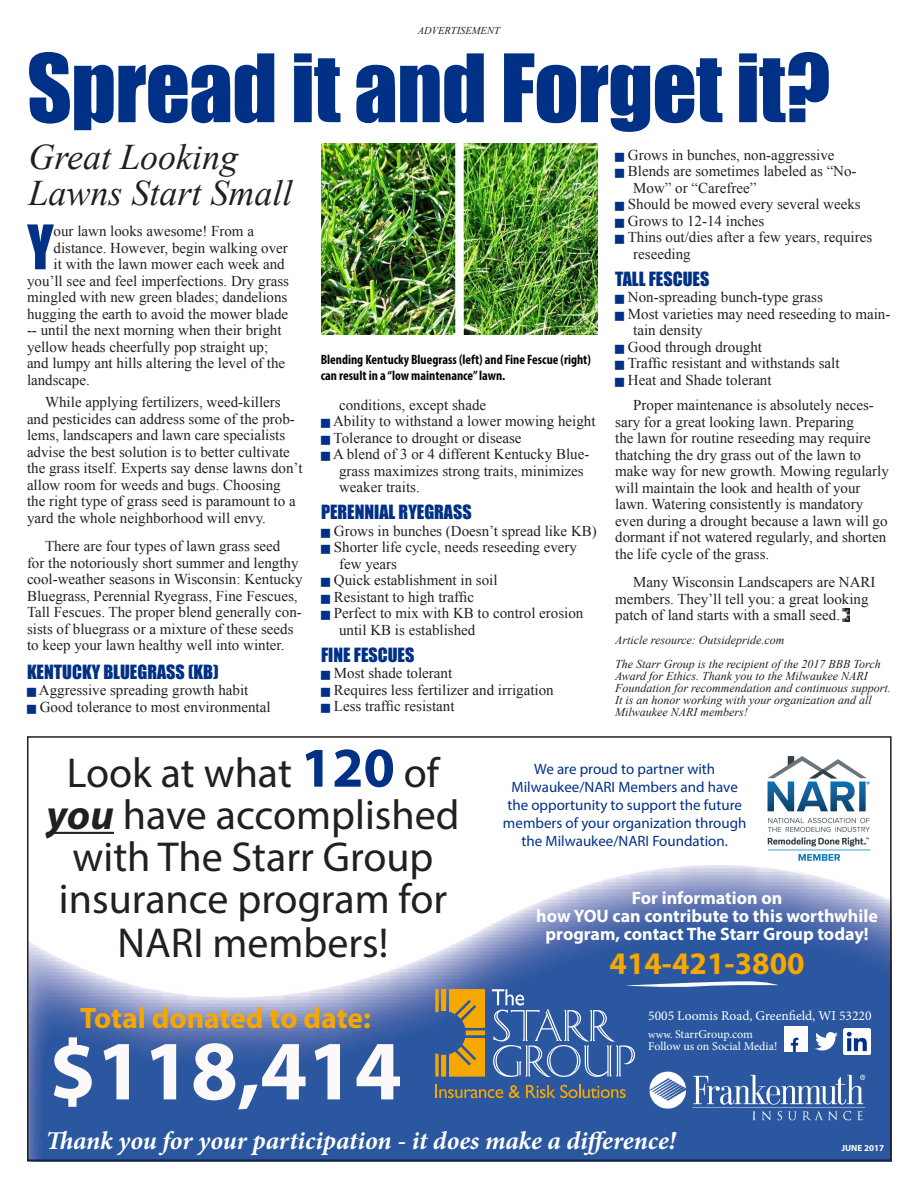
<style>
.page{position:relative;width:918px;height:1188px;background:#fff}
.page>*{position:absolute;margin:0;border:0;box-sizing:border-box;transform-origin:0 0}
.t1{font:87px "Impact";letter-spacing:-.01em;color:#003186}
.t2{font:700 85.05px "Myriad Pro";color:#fbf9f9}
.t3{font:56.7px "Impact";color:#003186}
.t4{font:42px/44.7px "Myriad Pro";color:#231f20;text-align:center}
.t5{font:italic 36px/36px "Times New Roman";color:#231f20}
.t6{font:700 31.5px "Myriad Pro";color:#f6a800}
.t7{font:700 29.7px "Myriad Pro";color:#f6a800}
.t8{font:italic 700 25.8px "Minion Pro";letter-spacing:-.005em;color:#fff}
.t9{font:700 18px/18px "Myriad Pro";color:#fff;text-align:center}
.t10{font:18px "Impact";color:#003186}
.List_Paragraph{font:15px/16.5px "Times New Roman";color:#231f20}
.t11{font:15px/18px "Myriad Pro";color:#003186;text-align:center}
.t12{font:700 condensed 13.5px/16.2px "Myriad Pro";color:#040503}
.t13{font:13.5px "Minion Pro";color:#fff}
.t14{font:italic 12px/12px "Times New Roman";color:#231f20}
.t15{font:12px "Minion Pro";color:#fff}
.t16{font:italic 10.5px "Times New Roman";color:#231f20}
.t17{font:700 9px "Myriad Pro";color:#fff}
.s1{font-weight:700;font-size:56.55px;color:#003186}
.s2{font-weight:700;font-style:italic}
.s3{font-size:10.95px}
</style>
<div class="page">
<img style="left:30px;top:831px;width:859px;height:327px">
<div style="left:27px;top:736px;width:865px;height:425px;border:2px solid #231f20"></div>
<img style="left:761px;top:756px;width:116px;height:109px">
<svg style="left:821px;top:1032px;width:9px;height:6px"></svg>
<div style="left:784px;top:1026px;width:24px;height:26px;background:#fff"></div>
<img style="left:790px;top:1037px;width:9px;height:15px">
<svg style="left:842px;top:608px;width:7px;height:13px"></svg>
<img style="left:844px;top:1028px;width:27px;height:27px">
<svg style="left:436px;top:989px;width:49px;height:87px"></svg>
<svg style="left:435px;top:1085px;width:68px;height:13px"></svg>
<svg style="left:509px;top:1085px;width:11px;height:13px"></svg>
<svg style="left:526px;top:1085px;width:100px;height:13px"></svg>
<img style="left:321px;top:144px;width:276px;height:191px">
<hr style="left:47px;top:832px;width:67px;height:2px;background:#231f20">
<svg style="left:492px;top:981px;width:286px;height:96px"></svg>
<img style="left:648px;top:1070px;width:222px;height:54px">
<p class="t16" style="left:418px;top:24px;width:84px">ADVERTISEMENT</p>
<p class="t1" style="left:27px;top:21px;width:805px">Spread it and Forget it?</p>
<p class="t5" style="left:28px;top:138px;width:266px">Great Looking<br>Lawns Start Small</p>
<p class="t3" style="left:27px;top:203px;width:28px">Y</p>
<p class="List_Paragraph" style="left:54px;top:223px;width:202px">our lawn looks awesome! From a</p>
<p class="List_Paragraph" style="left:54px;top:239px;width:236px">distance. However, begin walking over</p>
<p class="List_Paragraph" style="left:54px;top:256px;width:233px">it with the lawn mower each week and</p>
<p class="List_Paragraph" style="left:27px;top:272px;width:264px">you’ll see and feel imperfections. Dry grass</p>
<p class="List_Paragraph" style="left:27px;top:289px;width:262px">mingled with new green blades; dandelions</p>
<p class="List_Paragraph" style="left:27px;top:305px;width:263px">hugging the earth to avoid the mower blade</p>
<p class="List_Paragraph" style="left:27px;top:322px;width:256px">-- until the next morning when their bright</p>
<p class="List_Paragraph" style="left:27px;top:338px;width:243px">yellow heads cheerfully pop straight up;</p>
<p class="List_Paragraph" style="left:27px;top:355px;width:260px">and lumpy ant hills altering the level of the</p>
<p class="List_Paragraph" style="left:27px;top:371px;width:64px">landscape.</p>
<p class="List_Paragraph" style="left:27px;top:394px;width:277px;text-indent:18px">While applying fertilizers, weed-killers and pesticides can address some of the prob&shy;lems, landscapers and lawn care specialists advise the best solution is to better cultivate the grass itself. Experts say dense lawns don’t allow room for weeds and bugs. Choosing the right type of grass seed is paramount to a yard the whole neighborhood will envy.</p>
<p class="List_Paragraph" style="left:27px;top:538px;width:277px;text-indent:18px">There are four types of lawn grass seed<br>for the notoriously short summer and lengthy cool-weather seasons in Wisconsin: Kentucky Bluegrass, Perennial Ryegrass, Fine Fescues, Tall Fescues. The proper blend generally con&shy;sists of bluegrass or a mixture of these seeds to keep your lawn healthy well into winter.</p>
<p class="t10" style="left:27px;top:658px;width:193px">KENTUCKY BLUEGRASS (KB)</p>
<p class="List_Paragraph" style="left:39px;top:682px;width:211px">Aggressive spreading growth habit</p>
<p class="List_Paragraph" style="left:40px;top:698px;width:232px">Good tolerance to most environmental</p>
<p class="t12" style="left:321px;top:351px;width:272px">Blending Kentucky Bluegrass (left) and Fine Fescue (right) can result in a “low maintenance” lawn.</p>
<p class="List_Paragraph" style="left:339px;top:396px;width:149px">conditions, except shade</p>
<p class="List_Paragraph" style="left:333px;top:413px;width:264px">Ability to withstand a lower mowing height</p>
<p class="List_Paragraph" style="left:334px;top:429px;width:190px">Tolerance to drought or disease</p>
<p class="List_Paragraph" style="left:339px;top:446px;width:252px;text-indent:-6px">A blend of 3 or 4 different Kentucky Blue&shy;grass maximizes strong traits, minimizes weaker traits.</p>
<p class="t10" style="left:321px;top:498px;width:152px">PERENNIAL RYEGRASS</p>
<p class="List_Paragraph" style="left:334px;top:522px;width:265px">Grows in bunches (Doesn’t spread like KB)</p>
<p class="List_Paragraph" style="left:339px;top:539px;width:240px;text-indent:-5px">Shorter life cycle, needs reseeding every few years</p>
<p class="List_Paragraph" style="left:334px;top:572px;width:165px">Quick establishment in soil</p>
<p class="List_Paragraph" style="left:334px;top:588px;width:142px">Resistant to high traffic</p>
<p class="List_Paragraph" style="left:339px;top:605px;width:246px;text-indent:-5px">Perfect to mix with KB to control erosion until KB is established</p>
<p class="t10" style="left:321px;top:641px;width:95px">FINE FESCUES</p>
<p class="List_Paragraph" style="left:334px;top:665px;width:120px">Most shade tolerant</p>
<p class="List_Paragraph" style="left:334px;top:681px;width:221px">Requires less fertilizer and irrigation</p>
<p class="List_Paragraph" style="left:334px;top:698px;width:122px">Less traffic resistant</p>
<p class="List_Paragraph" style="left:628px;top:146px;width:208px">Grows in bunches, non-aggressive</p>
<p class="List_Paragraph" style="left:633px;top:163px;width:225px;text-indent:-5px">Blends are sometimes labeled as “No-<br>Mow” or “Carefree”</p>
<p class="List_Paragraph" style="left:628px;top:196px;width:234px">Should be mowed every several weeks</p>
<p class="List_Paragraph" style="left:628px;top:212px;width:138px">Grows to 12-14 inches</p>
<p class="List_Paragraph" style="left:633px;top:229px;width:240px;text-indent:-6px">Thins out/dies after a few years, requires reseeding</p>
<p class="t10" style="left:615px;top:265px;width:96px">TALL FESCUES</p>
<p class="List_Paragraph" style="left:628px;top:289px;width:196px">Non-spreading bunch-type grass</p>
<p class="List_Paragraph" style="left:633px;top:305px;width:259px;text-indent:-5px">Most varieties may need reseeding to main&shy;tain density</p>
<p class="List_Paragraph" style="left:628px;top:338px;width:136px">Good through drought</p>
<p class="List_Paragraph" style="left:628px;top:355px;width:213px">Traffic resistant and withstands salt</p>
<p class="List_Paragraph" style="left:628px;top:371px;width:145px">Heat and Shade tolerant</p>
<p class="List_Paragraph" style="left:615px;top:397px;width:275px;text-indent:18px">Proper maintenance is absolutely neces&shy;sary for a great looking lawn. Preparing<br>the lawn for routine reseeding may require thatching the dry grass out of the lawn to make way for new growth. Mowing regularly will maintain the look and health of your lawn. Watering consistently is mandatory even during a drought because a lawn will go dormant if not watered regularly, and shorten the life cycle of the grass.</p>
<p class="List_Paragraph" style="left:615px;top:574px;width:262px;text-indent:18px">Many Wisconsin Landscapers are NARI members. They’ll tell you: a great looking patch of land starts with a small seed.</p>
<p class="t14" style="left:615px;top:634px;width:171px">Article resource: Outsidepride.com</p>
<p class="t14" style="left:615px;top:658px;width:277px">The Starr Group is the recipient of the 2017 BBB Torch Award for Ethics. Thank you to the Milwaukee NARI Foundation for recommendation and continuous support.<br>It is an honor working with your organization and all Milwaukee NARI members!</p>
<p class="t4" style="left:67px;top:750px;width:374px">Look at what <span class="s1">120</span> of</p>
<p class="t4" style="left:47px;top:792px;width:415px"><span class="s2">you</span> have accomplished</p>
<p class="t4" style="left:73px;top:834px;width:362px">with The Starr Group</p>
<p class="t4" style="left:59px;top:876px;width:390px">insurance program for<br>NARI members!</p>
<p class="t11" style="left:503px;top:759px;width:245px">We are proud to partner with Milwaukee/NARI Members and have the opportunity to support the future members of your organization through the Milwaukee/NARI Foundation.</p>
<p class="t9" style="left:632px;top:888px;width:152px">For information on</p>
<p class="t9" style="left:536px;top:906px;width:343px">how YOU can contribute to this worthwhile program, contact The Starr Group today!</p>
<p class="t6" style="left:610px;top:943px;width:197px">414-421-3800</p>
<p class="t7" style="left:80px;top:999px;width:292px">Total donated to date:</p>
<p class="t2" style="left:49px;top:1015px;width:354px">$118,414</p>
<p class="t8" style="left:46px;top:1122px;width:632px">Thank you for your participation - it does make a difference!</p>
<p class="t13" style="left:648px;top:1007px;width:225px">5005 Loomis Road, Greenfield, WI 53220</p>
<p class="t15" style="left:648px;top:1026px;width:106px"><span class="s3">www.</span> StarrGroup.com</p>
<p class="t15" style="left:648px;top:1038px;width:131px">Follow us on Social Media!</p>
<p class="t17" style="left:841px;top:1142px;width:44px">JUNE 2017</p>
</div>
